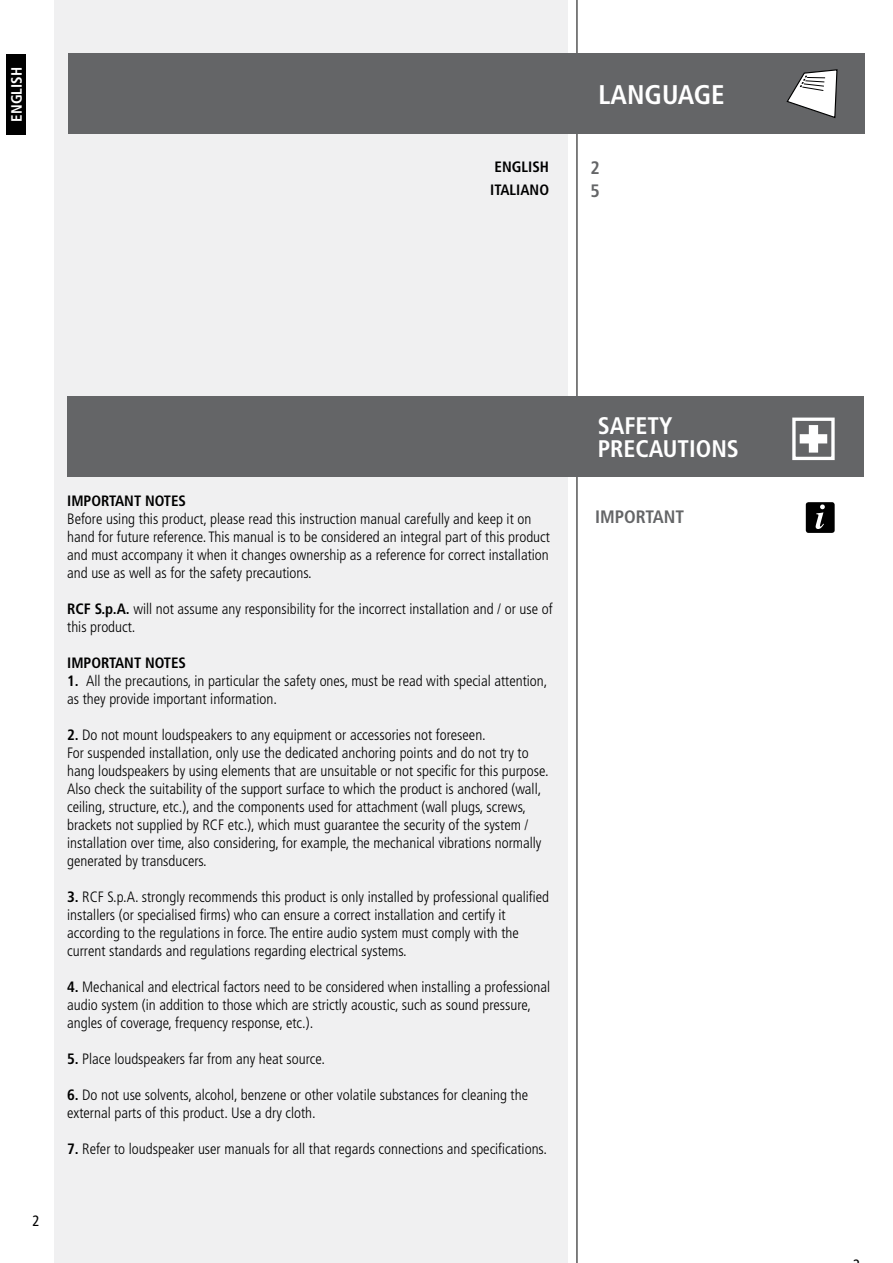
<style>
.page{position:relative;width:893px;height:1263px;background:#fff}
.page>*{position:absolute;margin:0;border:0;box-sizing:border-box;transform-origin:0 0}
.t1{font:700 condensed 27px "Frutiger LT Std";color:#fff}
.t2{font:700 condensed 24px/22.5px "Frutiger LT Std";color:#fff}
.t3{font:700 condensed 18px/22.5px "Frutiger LT Std";color:#646567}
.t4{font:300 condensed 15px/18px "Frutiger LT Std";color:#000}
.t5{font:700 condensed 15px/22.5px "Frutiger LT Std";color:#000}
.t6{font:700 condensed 15px "Frutiger LT Std";color:#fff}
.t7{font:condensed 15px "Frutiger LT Std";color:#000}
.s1{font-weight:700}
</style>
<div class="page">
<div style="left:54px;top:0;width:514px;height:1263px;background:#f0f0f1"></div>
<hr style="left:577px;top:0;width:1px;height:1263px;background:#000">
<div style="left:6px;top:54px;width:20px;height:81px;background:#000"></div>
<div style="left:67px;top:396px;width:797px;height:81px;background:#646567"></div>
<div style="left:792px;top:418px;width:43px;height:42px;border:3px solid #fff"></div>
<svg style="left:800px;top:425px;width:27px;height:28px"></svg>
<div style="left:806px;top:502px;width:29px;height:31px;background:#000;border-radius:3px"></div>
<svg style="left:816px;top:504px;width:9px;height:25px"></svg>
<div style="left:68px;top:53px;width:797px;height:81px;background:#646567"></div>
<svg style="left:786px;top:69px;width:52px;height:49px"></svg>
<p class="t6" style="left:8px;top:122px;width:56px;rotate:-90deg">ENGLISH</p>
<h1 class="t1" style="left:599px;top:78px;width:128px">LANGUAGE</h1>
<p class="t5" style="left:490px;top:156px;width:60px">ENGLISH<br>ITALIANO</p>
<p class="t3" style="left:591px;top:157px;width:11px">2<br>5</p>
<p class="t7" style="left:33px;top:1211px;width:9px">2</p>
<p class="t5" style="left:67px;top:490px;width:120px">IMPORTANT NOTES</p>
<p class="t4" style="left:67px;top:510px;width:484px">Before using this product, please read this instruction manual carefully and keep it on hand for future reference. This manual is to be considered an integral part of this product and must accompany it when it changes ownership as a reference for correct installation and use as well as for the safety precautions.</p>
<p class="t4" style="left:67px;top:600px;width:487px"><span class="s1">RCF S.p.A.</span> will not assume any responsibility for the incorrect installation and / or use of this product.</p>
<p class="t5" style="left:67px;top:652px;width:120px">IMPORTANT NOTES</p>
<p class="t4" style="left:67px;top:672px;width:482px"><span class="s1">1.</span> All the precautions, in particular the safety ones, must be read with special attention, as they provide important information.</p>
<p class="t4" style="left:67px;top:726px;width:483px"><span class="s1">2.</span> Do not mount loudspeakers to any equipment or accessories not foreseen.<br>For suspended installation, only use the dedicated anchoring points and do not try to hang loudspeakers by using elements that are unsuitable or not specific for this purpose.<br>Also check the suitability of the support surface to which the product is anchored (wall, ceiling, structure, etc.), and the components used for attachment (wall plugs, screws, brackets not supplied by RCF etc.), which must guarantee the security of the system / installation over time, also considering, for example, the mechanical vibrations normally generated by transducers.</p>
<p class="t4" style="left:67px;top:888px;width:483px"><span class="s1">3.</span> RCF S.p.A. strongly recommends this product is only installed by professional qualified installers (or specialised firms) who can ensure a correct installation and certify it according to the regulations in force. The entire audio system must comply with the current standards and regulations regarding electrical systems.</p>
<p class="t4" style="left:67px;top:978px;width:485px"><span class="s1">4.</span> Mechanical and electrical factors need to be considered when installing a professional audio system (in addition to those which are strictly acoustic, such as sound pressure, angles of coverage, frequency response, etc.).</p>
<p class="t4" style="left:67px;top:1050px;width:259px"><span class="s1">5.</span> Place loudspeakers far from any heat source.</p>
<p class="t4" style="left:67px;top:1086px;width:462px"><span class="s1">6.</span> Do not use solvents, alcohol, benzene or other volatile substances for cleaning the external parts of this product. Use a dry cloth.</p>
<p class="t4" style="left:67px;top:1140px;width:481px"><span class="s1">7.</span> Refer to loudspeaker user manuals for all that regards connections and specifications.</p>
<h2 class="t2" style="left:598px;top:415px;width:143px">SAFETY<br>PRECAUTIONS</h2>
<p class="t3" style="left:595px;top:506px;width:90px">IMPORTANT</p>
</div>
